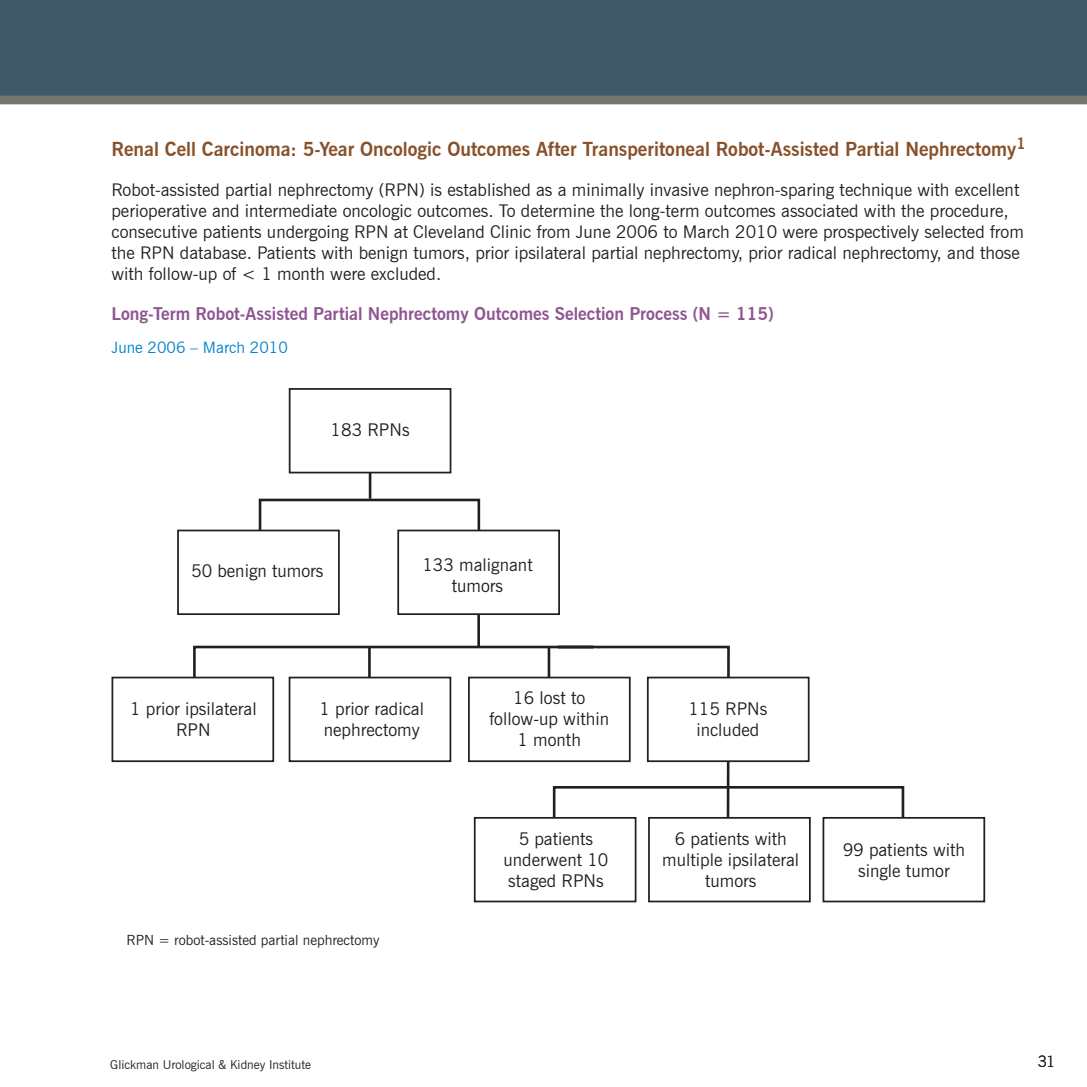
<style>
.page{position:relative;width:1087px;height:1087px;background:#fff}
.page>*{position:absolute;margin:0;border:0;box-sizing:border-box;transform-origin:0 0}
._02-Head{font:700 19.25px "News Gothic BT";color:#87512b}
._03-Subhead{font:17.5px/21px "News Gothic BT";color:#231f20;text-align:center}
._03-Subhead-2{font:700 17.5px "News Gothic BT";color:#8e5691}
._03-Subhead-3{font:15.75px "News Gothic BT";color:#0082c8}
.t1{font:300 15.75px "News Gothic BT";color:#231f20}
.t2{font:14px "News Gothic BT";color:#231f20}
.t3{font:12.25px "News Gothic BT";color:#231f20}
</style>
<div class="page">
<div style="left:0;top:0;width:1087px;height:98px;background:#405968"></div>
<div style="left:0;top:96px;width:1087px;height:8px;background:#77766c"></div>
<svg style="left:192px;top:453px;width:539px;height:375px"></svg>
<div style="left:290px;top:389px;width:160px;height:83px;background:#fff"></div>
<div style="left:289px;top:388px;width:162px;height:85px;border:2px solid #231f20"></div>
<hr style="left:477px;top:605px;width:3px;height:42px;background:#231f20">
<div style="left:397px;top:530px;width:163px;height:85px;background:#fff;border:2px solid #231f20"></div>
<div style="left:177px;top:530px;width:163px;height:85px;background:#fff;border:2px solid #231f20"></div>
<div style="left:553px;top:786px;width:351px;height:35px;border:3px solid #231f20"></div>
<div style="left:823px;top:818px;width:161px;height:83px;background:#fff"></div>
<div style="left:822px;top:817px;width:163px;height:85px;border:2px solid #231f20"></div>
<div style="left:474px;top:817px;width:162px;height:85px;background:#fff;border:2px solid #231f20"></div>
<div style="left:648px;top:817px;width:163px;height:85px;background:#fff;border:2px solid #231f20"></div>
<div style="left:112px;top:677px;width:161px;height:84px;background:#fff"></div>
<div style="left:111px;top:677px;width:163px;height:85px;border:2px solid #231f20"></div>
<div style="left:289px;top:677px;width:162px;height:85px;background:#fff;border:2px solid #231f20"></div>
<div style="left:468px;top:677px;width:163px;height:85px;background:#fff;border:2px solid #231f20"></div>
<div style="left:647px;top:677px;width:162px;height:85px;background:#fff;border:2px solid #231f20"></div>
<svg style="left:367px;top:644px;width:235px;height:36px"></svg>
<p class="_02-Head" style="left:111px;top:138px;width:916px">Renal Cell Carcinoma: 5-Year Oncologic Outcomes After Transperitoneal Robot-Assisted Partial Nephrectomy<sup>1</sup></p>
<p class="_03-Subhead" style="left:111px;top:180px;width:914px;text-align:left">Robot-assisted partial nephrectomy (RPN) is established as a minimally invasive nephron-sparing technique with excellent perioperative and intermediate oncologic outcomes. To determine the long-term outcomes associated with the procedure, consecutive patients undergoing RPN at Cleveland Clinic from June 2006 to March 2010 were prospectively selected from the RPN database. Patients with benign tumors, prior ipsilateral partial nephrectomy, prior radical nephrectomy, and those with follow-up of &lt; 1 month were excluded.</p>
<p class="_03-Subhead-2" style="left:111px;top:303px;width:664px">Long-Term Robot-Assisted Partial Nephrectomy Outcomes Selection Process (N = 115)</p>
<p class="_03-Subhead-3" style="left:111px;top:338px;width:178px">June 2006 – March 2010</p>
<p class="_03-Subhead" style="left:331px;top:419px;width:80px">183 RPNs</p>
<p class="_03-Subhead" style="left:191px;top:560px;width:134px">50 benign tumors</p>
<p class="_03-Subhead" style="left:422px;top:554px;width:112px">133 malignant tumors</p>
<p class="_03-Subhead" style="left:130px;top:698px;width:128px">1 prior ipsilateral<br>RPN</p>
<p class="_03-Subhead" style="left:319px;top:698px;width:106px;text-align:left">1 prior radical nephrectomy</p>
<p class="_03-Subhead" style="left:489px;top:687px;width:121px">16 lost to follow-up within<br>1 month</p>
<p class="_03-Subhead" style="left:688px;top:698px;width:80px">115 RPNs included</p>
<p class="t2" style="left:127px;top:932px;width:254px">RPN = robot-assisted partial nephrectomy</p>
<p class="_03-Subhead" style="left:503px;top:828px;width:106px">5 patients underwent 10 staged RPNs</p>
<p class="_03-Subhead" style="left:662px;top:828px;width:138px">6 patients with multiple ipsilateral tumors</p>
<p class="_03-Subhead" style="left:842px;top:839px;width:124px">99 patients with single tumor</p>
<p class="t3" style="left:110px;top:1057px;width:202px">Glickman Urological &amp; Kidney Institute</p>
<p class="t1" style="left:1037px;top:1051px;width:19px">31</p>
</div>
